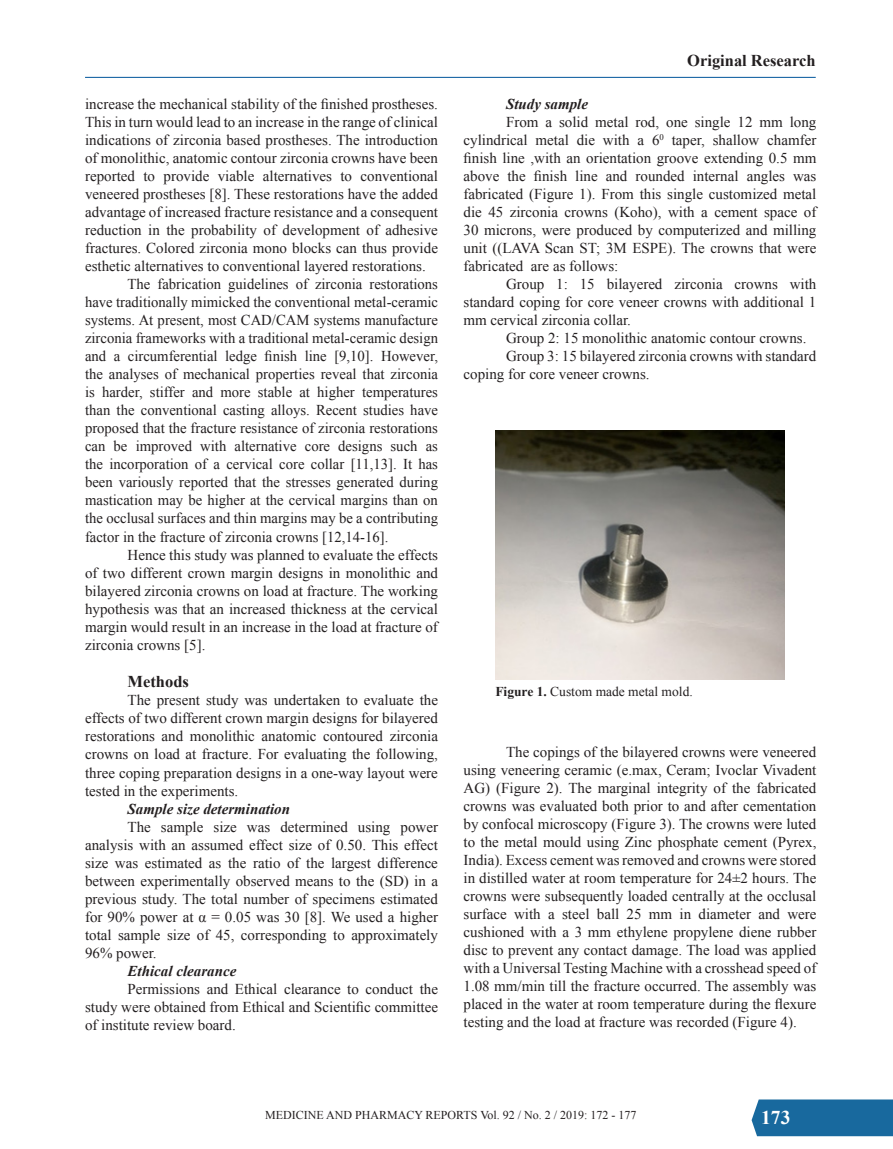
<style>
.page{position:relative;width:893px;height:1149px;background:#fff}
.page>*{position:absolute;margin:0;border:0;box-sizing:border-box;transform-origin:0 0}
.REFERINTE{font:700 19.5px "Times New Roman";color:#fff}
.INTERIOR_TITLU{font:700 16.5px "Times New Roman";color:#231f20}
.INTERIOR{font:15px/18px "Times New Roman";color:#231f20;text-align:justify}
.INTERIOR-2{font:italic 700 15px "Times New Roman";color:#231f20}
.REFERINTE-2{font:13.5px "Times New Roman";color:#231f20}
.t1{font:12px "Times New Roman";color:#231f20}
.s1{font-weight:700}
</style>
<div class="page">
<div style="left:752px;top:1099px;width:141px;height:36px;background:#18699e"></div>
<hr style="left:85px;top:77px;width:731px;height:1px;background:#01569b">
<img style="left:495px;top:431px;width:289px;height:248px">
<p class="INTERIOR" style="left:85px;top:95px;width:354px">increase the mechanical stability of the finished prostheses.<br>This in turn would lead to an increase in the range of clinical indications of zirconia based prostheses. The introduction of monolithic, anatomic contour zirconia crowns have been reported to provide viable alternatives to conventional veneered prostheses [8]. These restorations have the added advantage of increased fracture resistance and a consequent reduction in the probability of development of adhesive fractures. Colored zirconia mono blocks can thus provide esthetic alternatives to conventional layered restorations.</p>
<p class="INTERIOR" style="left:85px;top:275px;width:355px;text-indent:43px">The fabrication guidelines of zirconia restorations have traditionally mimicked the conventional metal-ceramic systems. At present, most CAD/CAM systems manufacture zirconia frameworks with a traditional metal-ceramic design and a circumferential ledge finish line [9,10]. However, the analyses of mechanical properties reveal that zirconia is harder, stiffer and more stable at higher temperatures than the conventional casting alloys. Recent studies have proposed that the fracture resistance of zirconia restorations can be improved with alternative core designs such as the incorporation of a cervical core collar [11,13]. It has been variously reported that the stresses generated during mastication may be higher at the cervical margins than on the occlusal surfaces and thin margins may be a contributing factor in the fracture of zirconia crowns [12,14-16].</p>
<p class="INTERIOR" style="left:85px;top:545px;width:354px;text-indent:43px">Hence this study was planned to evaluate the effects of two different crown margin designs in monolithic and bilayered zirconia crowns on load at fracture. The working hypothesis was that an increased thickness at the cervical margin would result in an increase in the load at fracture of zirconia crowns [5].</p>
<p class="INTERIOR_TITLU" style="left:128px;top:670px;width:63px">Methods</p>
<p class="INTERIOR" style="left:85px;top:691px;width:354px;text-indent:43px">The present study was undertaken to evaluate the effects of two different crown margin designs for bilayered restorations and monolithic anatomic contoured zirconia crowns on load at fracture. For evaluating the following, three coping preparation designs in a one-way layout were tested in the experiments.</p>
<p class="INTERIOR-2" style="left:128px;top:797px;width:164px">Sample size determination</p>
<p class="INTERIOR" style="left:85px;top:817px;width:354px;text-indent:43px">The sample size was determined using power analysis with an assumed effect size of 0.50. This effect size was estimated as the ratio of the largest difference between experimentally observed means to the (SD) in a previous study. The total number of specimens estimated for 90% power at α = 0.05 was 30 [8]. We used a higher total sample size of 45, corresponding to approximately 96% power.</p>
<p class="INTERIOR-2" style="left:128px;top:959px;width:110px">Ethical clearance</p>
<p class="INTERIOR" style="left:85px;top:979px;width:354px;text-indent:43px">Permissions and Ethical clearance to conduct the study were obtained from Ethical and Scientific committee of institute review board.</p>
<p class="INTERIOR_TITLU" style="left:687px;top:49px;width:130px">Original Research</p>
<p class="INTERIOR-2" style="left:506px;top:93px;width:84px">Study sample</p>
<p class="INTERIOR" style="left:463px;top:113px;width:354px;text-indent:43px">From a solid metal rod, one single 12 mm long cylindrical metal die with a 6<sup>0</sup> taper, shallow chamfer finish line ,with an orientation groove extending 0.5 mm above the finish line and rounded internal angles was fabricated (Figure 1). From this single customized metal die 45 zirconia crowns (Koho), with a cement space of 30 microns, were produced by computerized and milling unit ((LAVA Scan ST; 3M ESPE). The crowns that were fabricated are as follows:</p>
<p class="INTERIOR" style="left:463px;top:275px;width:354px;text-indent:43px">Group 1: 15 bilayered zirconia crowns with standard coping for core veneer crowns with additional 1 mm cervical zirconia collar.</p>
<p class="INTERIOR" style="left:506px;top:329px;width:302px">Group 2: 15 monolithic anatomic contour crowns.</p>
<p class="INTERIOR" style="left:463px;top:347px;width:354px;text-indent:43px">Group 3: 15 bilayered zirconia crowns with standard coping for core veneer crowns.</p>
<p class="REFERINTE-2" style="left:495px;top:681px;width:199px"><span class="s1">Figure 1.</span> Custom made metal mold.</p>
<p class="INTERIOR" style="left:463px;top:742px;width:354px;text-indent:43px">The copings of the bilayered crowns were veneered using veneering ceramic (e.max, Ceram; Ivoclar Vivadent AG) (Figure 2). The marginal integrity of the fabricated crowns was evaluated both prior to and after cementation by confocal microscopy (Figure 3). The crowns were luted to the metal mould using Zinc phosphate cement (Pyrex, India). Excess cement was removed and crowns were stored in distilled water at room temperature for 24±2 hours. The crowns were subsequently loaded centrally at the occlusal surface with a steel ball 25 mm in diameter and were cushioned with a 3 mm ethylene propylene diene rubber disc to prevent any contact damage. The load was applied with a Universal Testing Machine with a crosshead speed of 1.08 mm/min till the fracture occurred. The assembly was placed in the water at room temperature during the flexure testing and the load at fracture was recorded (Figure 4).</p>
<p class="t1" style="left:265px;top:1106px;width:373px">MEDICINE AND PHARMACY REPORTS Vol. 92 / No. 2 / 2019: 172 - 177</p>
<p class="REFERINTE" style="left:761px;top:1103px;width:31px">173</p>
</div>
